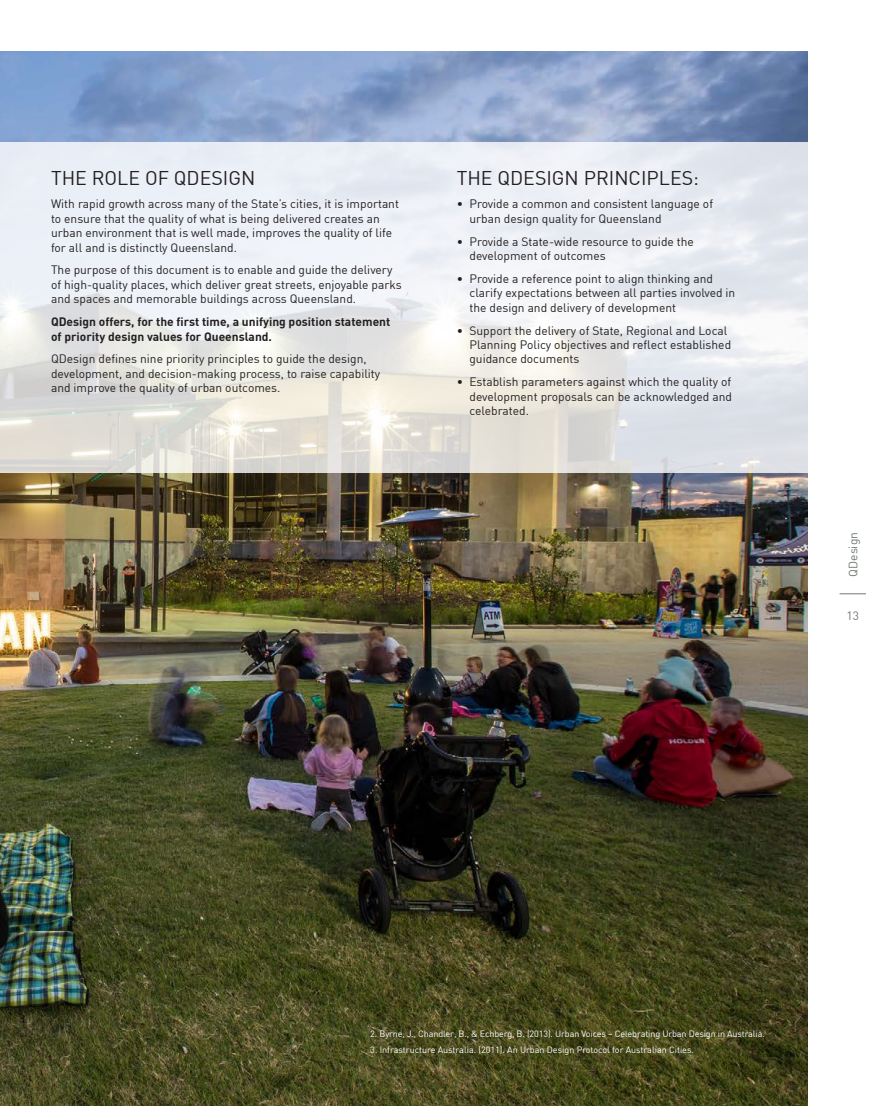
<style>
.page{position:relative;width:893px;height:1106px;background:#fff}
.page>*{position:absolute;margin:0;border:0;box-sizing:border-box;transform-origin:0 0}
.Heading_3{font:19.5px "DIN";color:#231f20}
.Body{font:12px/14.4px "DIN";color:#231f20}
.Body-2{font:700 12px/14.4px "DIN";color:#231f20}
.t1{font:12px "DIN";color:#717a71}
.Body-3{font:9px "DIN";letter-spacing:-.01em;color:#fff}
</style>
<div class="page">
<img style="left:0;top:52px;width:808px;height:1054px">
<svg style="left:0;top:142px;width:808px;height:331px"></svg>
<svg style="left:839px;top:593px;width:27px;height:1px"></svg>
<p class="Heading_3" style="left:51px;top:166px;width:206px">THE ROLE OF QDESIGN</p>
<p class="Body" style="left:51px;top:196px;width:349px">With rapid growth across many of the State’s cities, it is important to ensure that the quality of what is being delivered creates an urban environment that is well made, improves the quality of life for all and is distinctly Queensland.</p>
<p class="Body" style="left:51px;top:263px;width:352px">The purpose of this document is to enable and guide the delivery of high-quality places, which deliver great streets, enjoyable parks and spaces and memorable buildings across Queensland.</p>
<p class="Body-2" style="left:51px;top:314px;width:341px">QDesign offers, for the first time, a unifying position statement of priority design values for Queensland.</p>
<p class="Body" style="left:51px;top:352px;width:331px">QDesign defines nine priority principles to guide the design, development, and decision-making process, to raise capability and improve the quality of urban outcomes.</p>
<p class="Heading_3" style="left:457px;top:166px;width:244px">THE QDESIGN PRINCIPLES:</p>
<p class="Body" style="left:469px;top:196px;width:245px;text-indent:-13px">• Provide a common and consistent language of urban design quality for Queensland</p>
<p class="Body" style="left:469px;top:234px;width:226px;text-indent:-13px">• Provide a State-wide resource to guide the development of outcomes</p>
<p class="Body" style="left:469px;top:271px;width:267px;text-indent:-13px">• Provide a reference point to align thinking and clarify expectations between all parties involved in the design and delivery of development</p>
<p class="Body" style="left:469px;top:323px;width:263px;text-indent:-13px">• Support the delivery of State, Regional and Local<br>Planning Policy objectives and reflect established guidance documents</p>
<p class="Body" style="left:469px;top:374px;width:264px;text-align:justify;text-indent:-13px">• Establish parameters against which the quality of development proposals can be acknowledged and celebrated.</p>
<p class="t1" style="left:846px;top:576px;width:46px;rotate:-90deg">QDesign</p>
<p class="t1" style="left:846px;top:608px;width:14px">13</p>
<p class="Body-3" style="left:370px;top:1027px;width:396px">2. Byrne, J., Chandler, B., &amp; Echberg, B. (2013). Urban Voices – Celebrating Urban Design in Australia.</p>
<p class="Body-3" style="left:370px;top:1044px;width:325px">3. Infrastructure Australia. (2011). An Urban Design Protocol for Australian Cities.</p>
</div>
